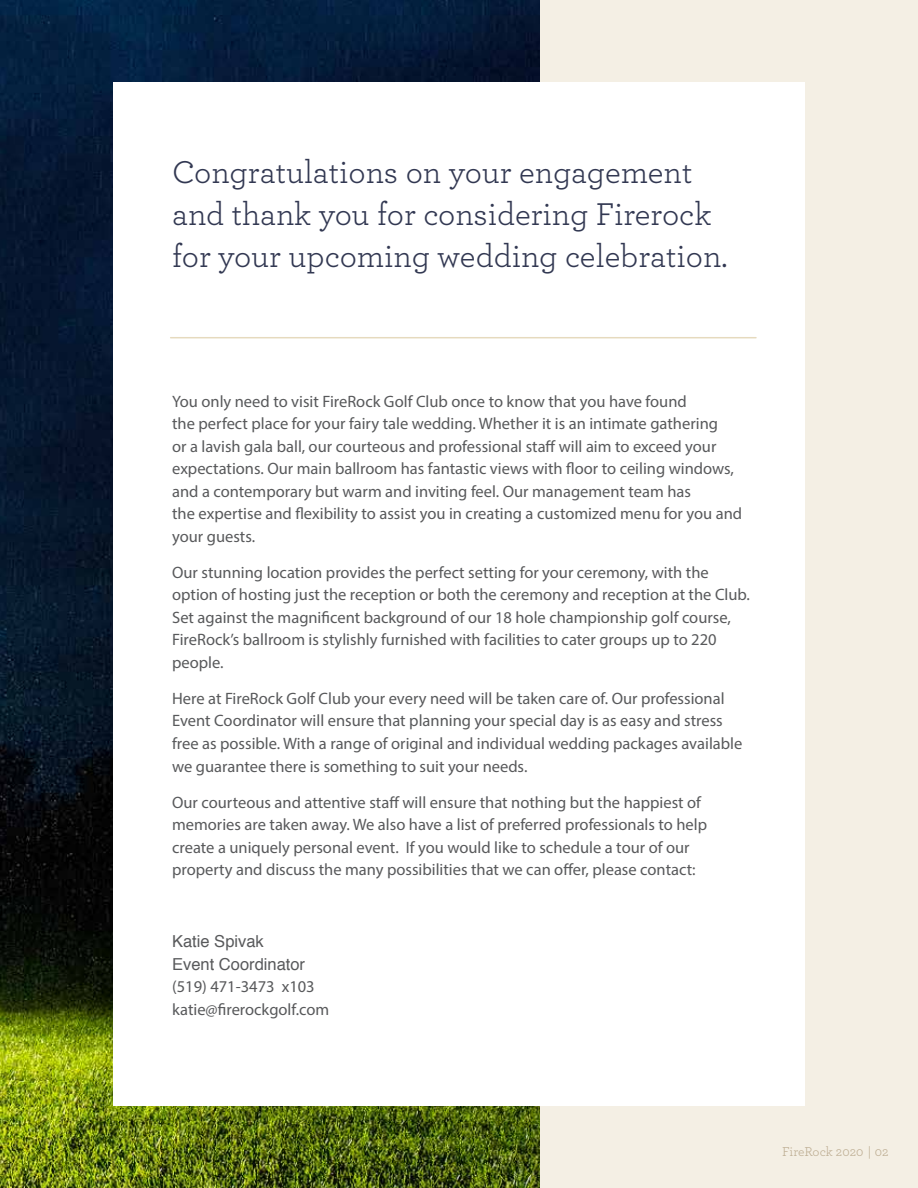
<style>
.page{position:relative;width:918px;height:1188px;background:#fff}
.page>*{position:absolute;margin:0;border:0;box-sizing:border-box;transform-origin:0 0}
.t1{font:33px/42px "Archer Pro";color:#323852}
.t2{font:16.5px/22.5px "Myriad Pro";color:#58595b}
.t3{font:16.5px/22.5px "Helvetica";color:#58595b}
.t4{font:13.5px "Archer Pro";color:#bdad92}
</style>
<div class="page">
<img style="left:0;top:0;width:540px;height:1188px">
<div style="left:540px;top:0;width:378px;height:1188px;background:#f4efe4"></div>
<div style="left:113px;top:82px;width:692px;height:1024px;background:#fff"></div>
<hr style="left:171px;top:337px;width:585px;height:1px;background:#e6dabe">
<h1 class="t1" style="left:172px;top:150px;width:557px">Congratulations on your engagement and thank you for considering Firerock for your upcoming wedding celebration.</h1>
<p class="t2" style="left:172px;top:390px;width:572px">You only need to visit FireRock Golf Club once to know that you have found<br>the perfect place for your fairy tale wedding. Whether it is an intimate gathering<br>or a lavish gala ball, our courteous and professional staff will aim to exceed your expectations. Our main ballroom has fantastic views with floor to ceiling windows, and a contemporary but warm and inviting feel. Our management team has<br>the expertise and flexibility to assist you in creating a customized menu for you and your guests.</p>
<p class="t2" style="left:172px;top:561px;width:579px">Our stunning location provides the perfect setting for your ceremony, with the option of hosting just the reception or both the ceremony and reception at the Club.<br>Set against the magnificent background of our 18 hole championship golf course, FireRock’s ballroom is stylishly furnished with facilities to cater groups up to 220 people.</p>
<p class="t2" style="left:172px;top:687px;width:572px">Here at FireRock Golf Club your every need will be taken care of. Our professional Event Coordinator will ensure that planning your special day is as easy and stress free as possible. With a range of original and individual wedding packages available we guarantee there is something to suit your needs.</p>
<p class="t2" style="left:172px;top:790px;width:537px">Our courteous and attentive staff will ensure that nothing but the happiest of memories are taken away. We also have a list of preferred professionals to help create a uniquely personal event. If you would like to schedule a tour of our property and discuss the many possibilities that we can offer, please contact:</p>
<p class="t3" style="left:172px;top:930px;width:134px">Katie Spivak<br>Event Coordinator</p>
<p class="t2" style="left:172px;top:975px;width:159px">(519) 471-3473 x103 katie@firerockgolf.com</p>
<p class="t4" style="left:782px;top:1142px;width:108px">FireRock 2020 | 02</p>
</div>
